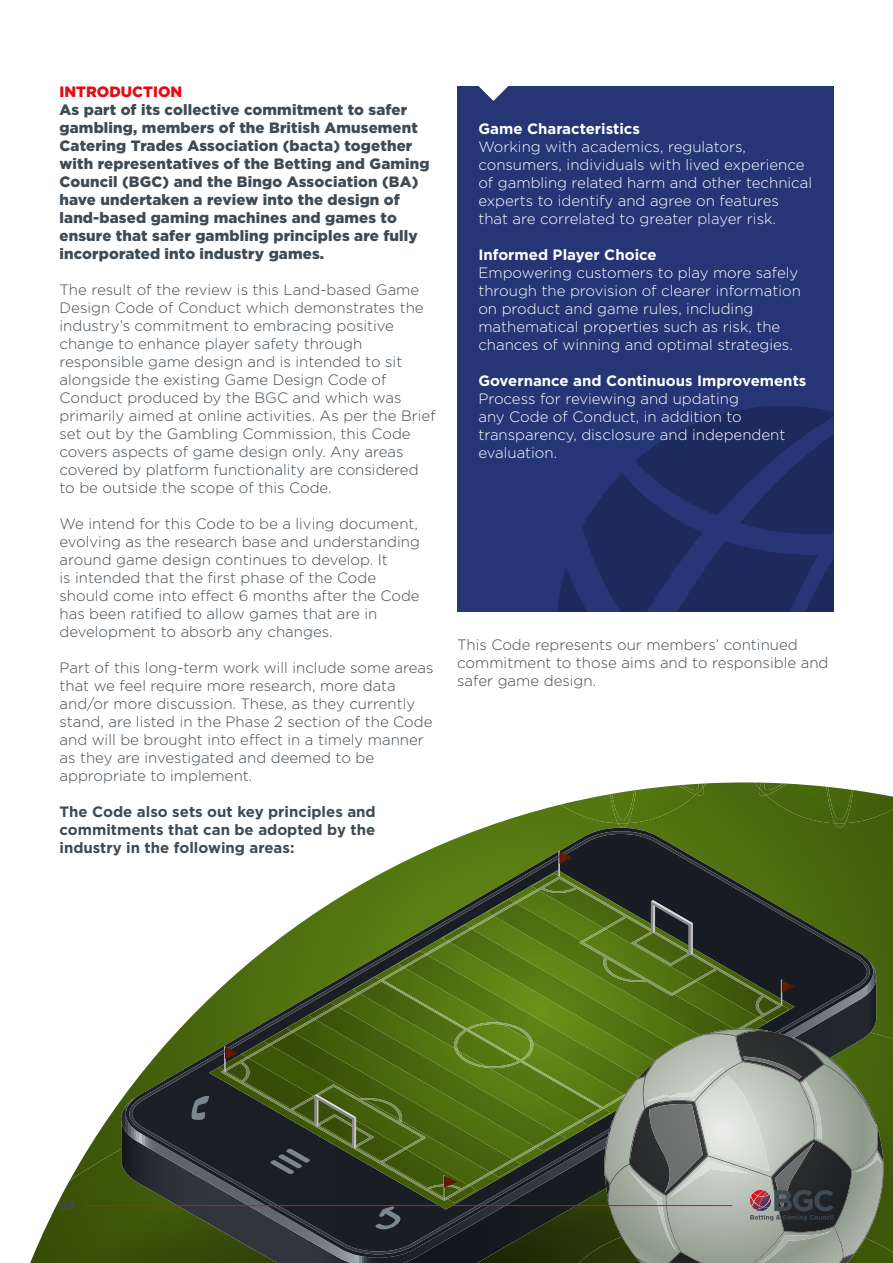
<style>
.page{position:relative;width:893px;height:1263px;background:#fff}
.page>*{position:absolute;margin:0;border:0;box-sizing:border-box;transform-origin:0 0}
.t1{font:300 15px/18px "Gotham";color:#3f4a52}
.t2{font:300 15px/18px "Gotham";color:#fff}
.t3{font:900 15px/18px "Gotham";letter-spacing:.01em;color:#3f4a52}
.t4{font:700 15px/18px "Gotham";color:#3f4a52;text-align:justify}
.t5{font:700 15px "Gotham";color:#fff}
.t6{font:900 15px "Gotham";color:#e30d13}
.t7{font:700 12px "Gotham";color:#3f4a52}
</style>
<div class="page">
<svg style="left:483px;top:782px;width:410px;height:250px"></svg>
<img style="left:483px;top:782px;width:30px;height:41px">
<svg style="left:483px;top:782px;width:4px;height:14px"></svg>
<img style="left:483px;top:782px;width:3px;height:13px">
<img style="left:483px;top:782px;width:2px;height:8px">
<img style="left:561px;top:785px;width:135px;height:38px">
<svg style="left:618px;top:823px;width:10px;height:5px"></svg>
<img style="left:610px;top:790px;width:26px;height:33px">
<img style="left:612px;top:790px;width:22px;height:30px">
<img style="left:542px;top:782px;width:56px;height:13px">
<img style="left:544px;top:782px;width:53px;height:8px">
<svg style="left:696px;top:783px;width:10px;height:13px"></svg>
<img style="left:678px;top:784px;width:25px;height:11px">
<img style="left:682px;top:784px;width:17px;height:6px">
<img style="left:754px;top:782px;width:139px;height:41px">
<svg style="left:835px;top:823px;width:10px;height:5px"></svg>
<img style="left:826px;top:796px;width:27px;height:27px">
<img style="left:828px;top:796px;width:24px;height:24px">
<svg style="left:759px;top:782px;width:134px;height:14px"></svg>
<img style="left:864px;top:782px;width:29px;height:13px">
<img style="left:866px;top:782px;width:27px;height:8px">
<img style="left:30px;top:1032px;width:863px;height:231px">
<svg style="left:129px;top:831px;width:741px;height:423px"></svg>
<svg style="left:209px;top:870px;width:585px;height:339px"></svg>
<svg style="left:558px;top:851px;width:15px;height:25px"></svg>
<svg style="left:224px;top:876px;width:559px;height:323px"></svg>
<svg style="left:224px;top:1046px;width:14px;height:25px"></svg>
<svg style="left:781px;top:979px;width:14px;height:26px"></svg>
<img style="left:579px;top:1237px;width:314px;height:26px">
<svg style="left:651px;top:900px;width:42px;height:55px"></svg>
<svg style="left:443px;top:1175px;width:15px;height:25px"></svg>
<svg style="left:191px;top:1094px;width:211px;height:136px"></svg>
<hr style="left:85px;top:1205px;width:647px;height:1px;background:#e30d13">
<svg style="left:605px;top:1029px;width:278px;height:234px"></svg>
<div style="left:457px;top:86px;width:376px;height:525px;background:#253575"></div>
<svg style="left:557px;top:406px;width:276px;height:205px"></svg>
<svg style="left:478px;top:86px;width:30px;height:15px"></svg>
<p class="t6" style="left:60px;top:81px;width:124px">INTRODUCTION</p>
<p class="t3" style="left:60px;top:101px;width:372px">As part of its collective commitment to safer gambling, members of the British Amusement Catering Trades Association (bacta) together with representatives of the Betting and Gaming Council (BGC) and the Bingo Association (BA) have undertaken a review into the design of land-based gaming machines and games to ensure that safer gambling principles are fully incorporated into industry games.</p>
<p class="t1" style="left:60px;top:280px;width:378px">The result of the review is this Land-based Game Design Code of Conduct which demonstrates the industry’s commitment to embracing positive change to enhance player safety through responsible game design and is intended to sit alongside the existing Game Design Code of Conduct produced by the BGC and which was primarily aimed at online activities. As per the Brief set out by the Gambling Commission, this Code covers aspects of game design only. Any areas covered by platform functionality are considered to be outside the scope of this Code.</p>
<p class="t1" style="left:60px;top:514px;width:362px">We intend for this Code to be a living document, evolving as the research base and understanding around game design continues to develop. It<br>is intended that the first phase of the Code should come into effect 6 months after the Code has been ratified to allow games that are in development to absorb any changes.</p>
<p class="t1" style="left:60px;top:658px;width:376px">Part of this long-term work will include some areas that we feel require more research, more data and/or more discussion. These, as they currently stand, are listed in the Phase 2 section of the Code and will be brought into effect in a timely manner as they are investigated and deemed to be appropriate to implement.</p>
<p class="t4" style="left:60px;top:803px;width:318px">The Code also sets out key principles and commitments that can be adopted by the industry in the following areas:</p>
<p class="t5" style="left:478px;top:119px;width:163px">Game Characteristics</p>
<p class="t2" style="left:478px;top:137px;width:335px">Working with academics, regulators, consumers, individuals with lived experience of gambling related harm and other technical experts to identify and agree on features that are correlated to greater player risk.</p>
<p class="t5" style="left:478px;top:245px;width:180px">Informed Player Choice</p>
<p class="t2" style="left:478px;top:263px;width:324px">Empowering customers to play more safely through the provision of clearer information on product and game rules, including mathematical properties such as risk, the chances of winning and optimal strategies.</p>
<p class="t5" style="left:478px;top:371px;width:330px">Governance and Continuous Improvements</p>
<p class="t2" style="left:478px;top:389px;width:308px">Process for reviewing and updating<br>any Code of Conduct, in addition to transparency, disclosure and independent evaluation.</p>
<p class="t1" style="left:457px;top:635px;width:373px">This Code represents our members’ continued commitment to those aims and to responsible and safer game design.</p>
<p class="t7" style="left:60px;top:1198px;width:17px">69</p>
</div>
